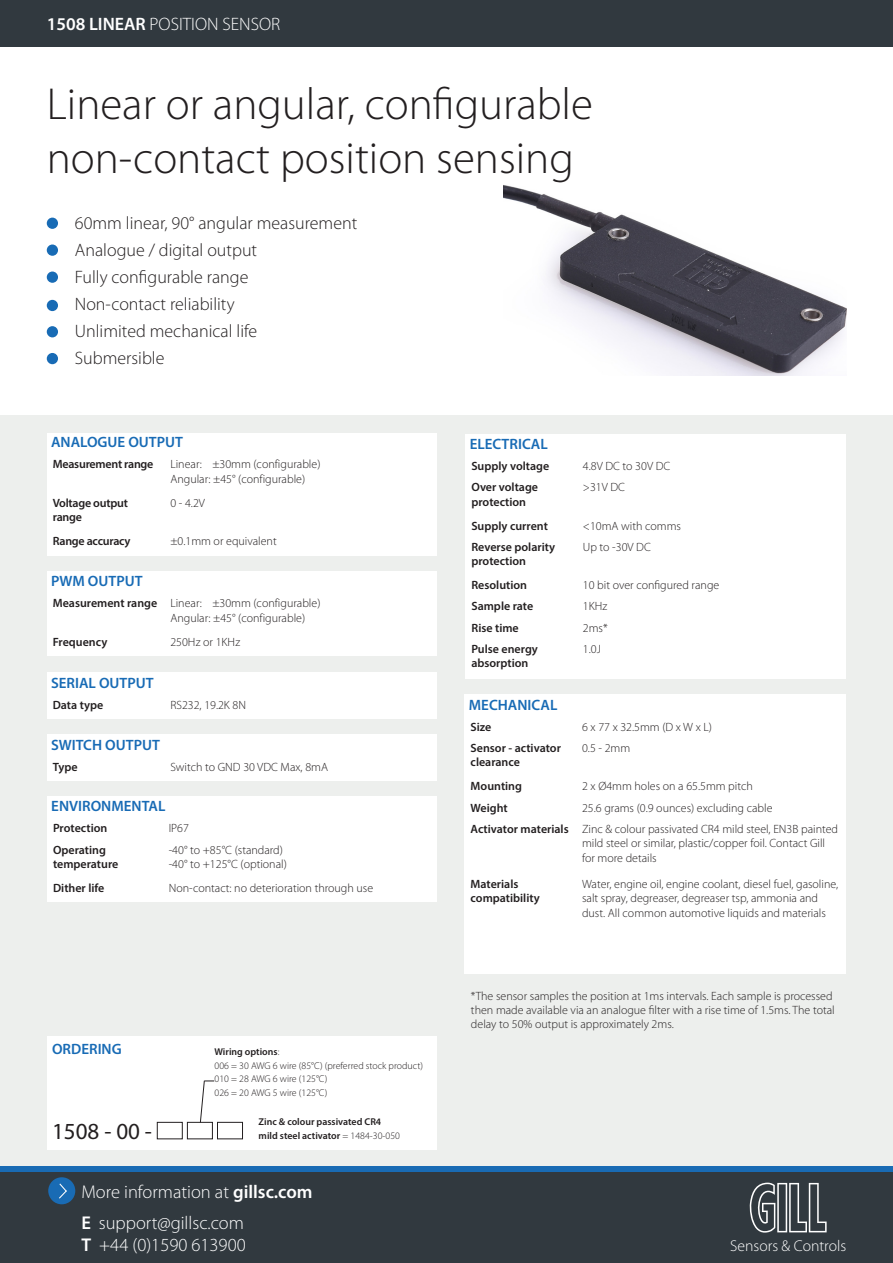
<style>
.page{position:relative;width:893px;height:1263px;background:#fff}
.page>*{position:absolute;margin:0;border:0;box-sizing:border-box;transform-origin:0 0}
.t1{font:300 45px "Myriad Pro";color:#231f20}
.t2{font:23.1px "Myriad Pro";color:#231f20}
.t3{font:300 18.6px "Myriad Pro";color:#fff}
.t4{font:300 18px "Myriad Pro";color:#231f20}
.t5{font:300 18px "Myriad Pro";color:#fff}
.t6{font:300 15.6px "Myriad Pro";color:#fff}
.t7{font:600 15px "Myriad Pro";color:#186bb5}
.t8{font:300 12px/14.4px "Myriad Pro";color:#231f20}
.t9{font:600 12px/14.4px "Myriad Pro";color:#231f20}
.t10{font:600 12px/14.4px "Myriad Pro";letter-spacing:-.02em;color:#231f20}
.t11{font:300 9.9px "Myriad Pro";color:#231f20}
.t12{font:600 9.9px "Myriad Pro";color:#231f20}
.s1{font-weight:600}
.s2{font-weight:300}
</style>
<div class="page">
<div style="left:0;top:415px;width:893px;height:751px;background:#edefed"></div>
<div style="left:0;top:1171px;width:893px;height:92px;background:#31393f"></div>
<div style="left:48px;top:1177px;width:27px;height:27px;background:#196bb4;border-radius:50%"></div>
<svg style="left:59px;top:1183px;width:8px;height:16px"></svg>
<svg style="left:749px;top:1183px;width:78px;height:49px"></svg>
<div style="left:0;top:0;width:893px;height:47px;background:#31393f"></div>
<div style="left:47px;top:218px;width:11px;height:11px;background:#186bb5;border-radius:50%"></div>
<div style="left:47px;top:244px;width:11px;height:12px;background:#186bb5;border-radius:50%"></div>
<div style="left:47px;top:353px;width:11px;height:11px;background:#186bb5;border-radius:50%"></div>
<div style="left:47px;top:300px;width:11px;height:11px;background:#186bb5;border-radius:50%"></div>
<div style="left:47px;top:326px;width:11px;height:11px;background:#186bb5;border-radius:50%"></div>
<div style="left:47px;top:272px;width:11px;height:11px;background:#186bb5;border-radius:50%"></div>
<div style="left:47px;top:434px;width:389px;height:122px;background:#fff"></div>
<div style="left:47px;top:571px;width:389px;height:85px;background:#fff"></div>
<div style="left:47px;top:672px;width:389px;height:47px;background:#fff"></div>
<hr style="left:436px;top:453px;width:1px;height:38px;background:#fff">
<hr style="left:436px;top:492px;width:1px;height:38px;background:#fff">
<svg style="left:436px;top:530px;width:1px;height:21px"></svg>
<div style="left:465px;top:434px;width:381px;height:244px;background:#fff"></div>
<div style="left:465px;top:695px;width:381px;height:279px;background:#fff"></div>
<div style="left:47px;top:796px;width:390px;height:105px;background:#fff"></div>
<div style="left:47px;top:1036px;width:389px;height:113px;background:#fff"></div>
<div style="left:0;top:1166px;width:893px;height:6px;background:#196bb4"></div>
<hr style="left:436px;top:592px;width:1px;height:38px;background:#fff">
<svg style="left:436px;top:631px;width:1px;height:20px"></svg>
<svg style="left:436px;top:693px;width:1px;height:21px"></svg>
<div style="left:47px;top:734px;width:389px;height:47px;background:#fff"></div>
<svg style="left:436px;top:755px;width:1px;height:21px"></svg>
<div style="left:157px;top:1122px;width:26px;height:17px;border:1px solid #231f20"></div>
<div style="left:187px;top:1122px;width:26px;height:17px;border:1px solid #231f20"></div>
<div style="left:217px;top:1122px;width:26px;height:17px;border:1px solid #231f20"></div>
<svg style="left:200px;top:1080px;width:14px;height:43px"></svg>
<img style="left:504px;top:185px;width:342px;height:191px">
<p class="t5" style="left:47px;top:13px;width:235px"><span class="s1">1508 LINEAR</span> POSITION SENSOR</p>
<p class="t1" style="left:47px;top:77px;width:548px">Linear or angular, configurable</p>
<p class="t1" style="left:47px;top:131px;width:528px">non-contact position sensing</p>
<p class="t4" style="left:75px;top:212px;width:284px">60mm linear, 90° angular measurement</p>
<p class="t4" style="left:75px;top:239px;width:184px">Analogue / digital output</p>
<p class="t4" style="left:75px;top:266px;width:175px">Fully configurable range</p>
<p class="t4" style="left:75px;top:293px;width:161px">Non-contact reliability</p>
<p class="t4" style="left:75px;top:320px;width:184px">Unlimited mechanical life</p>
<p class="t4" style="left:75px;top:347px;width:91px">Submersible</p>
<p class="t7" style="left:51px;top:433px;width:134px">ANALOGUE OUTPUT</p>
<p class="t10" style="left:53px;top:457px;width:102px">Measurement range</p>
<p class="t8" style="left:170px;top:457px;width:152px">Linear: ±30mm (configurable)</p>
<p class="t8" style="left:170px;top:471px;width:136px">Angular: ±45° (configurable)</p>
<p class="t10" style="left:53px;top:495px;width:77px">Voltage output range</p>
<p class="t8" style="left:170px;top:495px;width:36px">0 - 4.2V</p>
<p class="t10" style="left:53px;top:533px;width:79px">Range accuracy</p>
<p class="t8" style="left:170px;top:534px;width:108px">±0.1mm or equivalent</p>
<p class="t7" style="left:51px;top:572px;width:93px">PWM OUTPUT</p>
<p class="t9" style="left:53px;top:596px;width:106px">Measurement range</p>
<p class="t8" style="left:170px;top:596px;width:152px">Linear: ±30mm (configurable)</p>
<p class="t8" style="left:170px;top:610px;width:136px">Angular: ±45° (configurable)</p>
<p class="t9" style="left:53px;top:634px;width:56px">Frequency</p>
<p class="t8" style="left:170px;top:634px;width:71px">250Hz or 1KHz</p>
<p class="t7" style="left:51px;top:673px;width:104px">SERIAL OUTPUT</p>
<p class="t9" style="left:53px;top:697px;width:52px">Data type</p>
<p class="t8" style="left:170px;top:697px;width:77px">RS232, 19.2K 8N</p>
<p class="t7" style="left:51px;top:735px;width:110px">SWITCH OUTPUT</p>
<p class="t9" style="left:53px;top:759px;width:26px">Type</p>
<p class="t8" style="left:170px;top:759px;width:159px">Switch to GND 30 VDC Max, 8mA</p>
<p class="t7" style="left:51px;top:797px;width:116px">ENVIRONMENTAL</p>
<p class="t9" style="left:53px;top:821px;width:56px">Protection</p>
<p class="t8" style="left:169px;top:821px;width:22px">IP67</p>
<p class="t9" style="left:53px;top:842px;width:67px">Operating temperature</p>
<p class="t8" style="left:169px;top:842px;width:116px">-40° to +85°C (standard)</p>
<p class="t8" style="left:169px;top:857px;width:120px">-40° to +125°C (optional)</p>
<p class="t9" style="left:53px;top:880px;width:53px">Dither life</p>
<p class="t8" style="left:169px;top:881px;width:206px">Non-contact: no deterioration through use</p>
<p class="t7" style="left:52px;top:1039px;width:71px">ORDERING</p>
<p class="t2" style="left:52px;top:1117px;width:101px">1508 - 00 -</p>
<p class="t12" style="left:215px;top:1046px;width:66px">Wiring options<span class="s2">:</span></p>
<p class="t11" style="left:215px;top:1059px;width:210px">006 = 30 AWG 6 wire (85°C) (preferred stock product)</p>
<p class="t11" style="left:215px;top:1073px;width:114px">010 = 28 AWG 6 wire (125°C)</p>
<p class="t11" style="left:215px;top:1086px;width:114px">026 = 20 AWG 5 wire (125°C)</p>
<p class="t12" style="left:259px;top:1116px;width:124px">Zinc &amp; colour passivated CR4</p>
<p class="t12" style="left:259px;top:1129px;width:143px">mild steel activator <span class="s2">= 1484-30-050</span></p>
<p class="t7" style="left:470px;top:434px;width:80px">ELECTRICAL</p>
<p class="t9" style="left:471px;top:458px;width:79px">Supply voltage</p>
<p class="t8" style="left:583px;top:459px;width:89px">4.8V DC to 30V DC</p>
<p class="t9" style="left:471px;top:480px;width:68px">Over voltage protection</p>
<p class="t8" style="left:583px;top:480px;width:44px">&gt;31V DC</p>
<p class="t9" style="left:471px;top:518px;width:78px">Supply current</p>
<p class="t8" style="left:583px;top:518px;width:100px">&lt;10mA with comms</p>
<p class="t9" style="left:471px;top:539px;width:85px">Reverse polarity protection</p>
<p class="t8" style="left:583px;top:539px;width:70px">Up to -30V DC</p>
<p class="t9" style="left:471px;top:578px;width:57px">Resolution</p>
<p class="t8" style="left:583px;top:578px;width:138px">10 bit over configured range</p>
<p class="t9" style="left:471px;top:599px;width:63px">Sample rate</p>
<p class="t8" style="left:583px;top:599px;width:26px">1KHz</p>
<p class="t9" style="left:471px;top:620px;width:49px">Rise time</p>
<p class="t8" style="left:583px;top:620px;width:26px">2ms*</p>
<p class="t9" style="left:471px;top:641px;width:68px">Pulse energy absorption</p>
<p class="t8" style="left:583px;top:642px;width:19px">1.0J</p>
<p class="t7" style="left:469px;top:695px;width:90px">MECHANICAL</p>
<p class="t9" style="left:471px;top:719px;width:22px">Size</p>
<p class="t8" style="left:582px;top:719px;width:132px">6 x 77 x 32.5mm (D x W x L)</p>
<p class="t9" style="left:471px;top:740px;width:92px">Sensor - activator clearance</p>
<p class="t8" style="left:582px;top:741px;width:50px">0.5 - 2mm</p>
<p class="t9" style="left:471px;top:779px;width:53px">Mounting</p>
<p class="t8" style="left:582px;top:779px;width:172px">2 x Ø4mm holes on a 65.5mm pitch</p>
<p class="t9" style="left:471px;top:800px;width:39px">Weight</p>
<p class="t8" style="left:582px;top:800px;width:192px">25.6 grams (0.9 ounces) excluding cable</p>
<p class="t9" style="left:471px;top:821px;width:100px">Activator materials</p>
<p class="t8" style="left:582px;top:821px;width:258px">Zinc &amp; colour passivated CR4 mild steel, EN3B painted mild steel or similar, plastic/copper foil. Contact Gill for more details</p>
<p class="t9" style="left:471px;top:876px;width:71px">Materials compatibility</p>
<p class="t8" style="left:582px;top:877px;width:258px">Water, engine oil, engine coolant, diesel fuel, gasoline, salt spray, degreaser, degreaser tsp, ammonia and dust. All common automotive liquids and materials</p>
<p class="t8" style="left:471px;top:988px;width:365px">*The sensor samples the position at 1ms intervals. Each sample is processed then made available via an analogue filter with a rise time of 1.5ms. The total delay to 50% output is approximately 2ms.</p>
<p class="t3" style="left:81px;top:1180px;width:233px">More information at <span class="s1">gillsc.com</span></p>
<p class="t3" style="left:81px;top:1212px;width:164px"><span class="s1">E</span> support@gillsc.com</p>
<p class="t3" style="left:81px;top:1234px;width:166px"><span class="s1">T</span> +44 (0)1590 613900</p>
<p class="t6" style="left:730px;top:1236px;width:118px">Sensors &amp; Controls</p>
</div>
